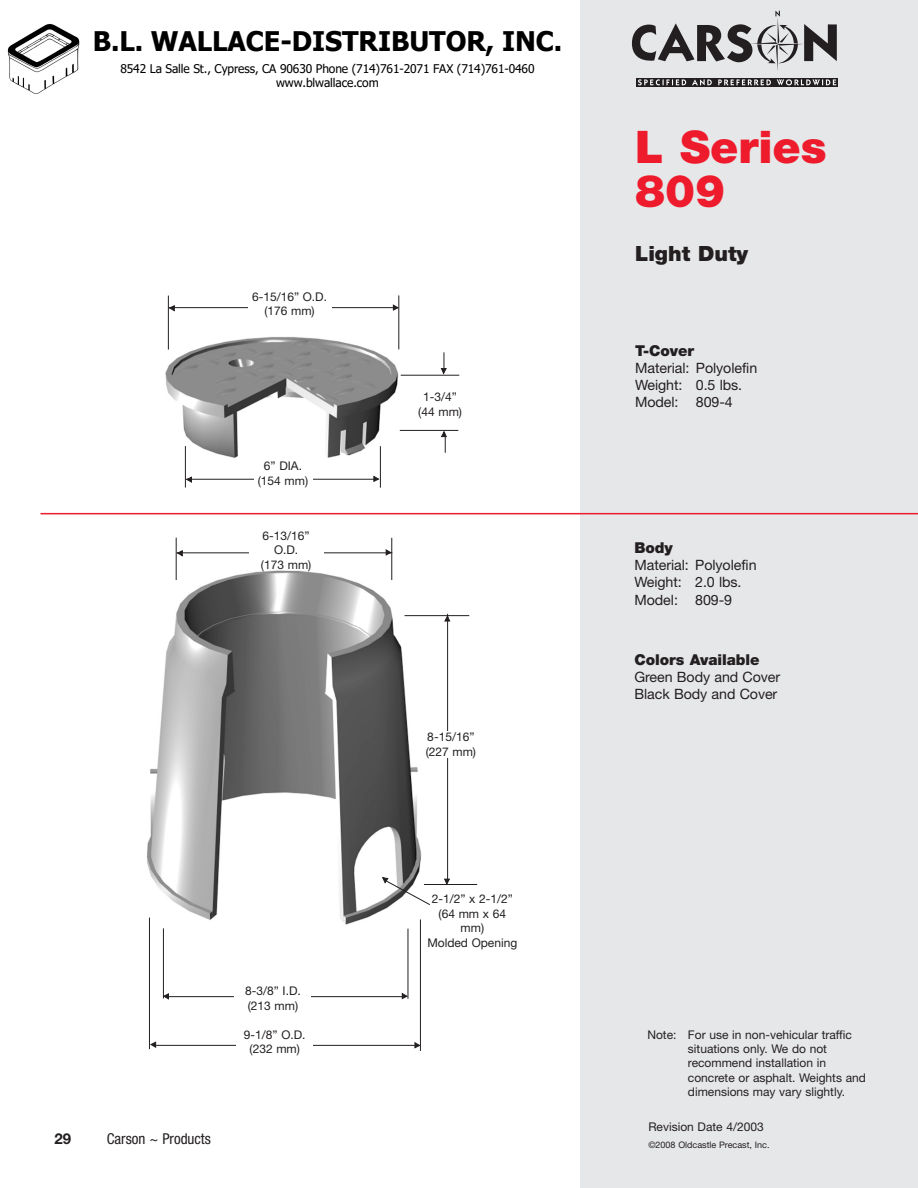
<style>
.page{position:relative;width:918px;height:1188px;background:#fff}
.page>*{position:absolute;margin:0;border:0;box-sizing:border-box;transform-origin:0 0}
.t1{font:900 45px/43.5px "Helvetica Neue";color:#ee1b2c}
.t2{font:700 27px "Tahoma";letter-spacing:-.005em;color:#000}
.t3{font:900 21px "Helvetica Neue";color:#231f20}
.t4{font:900 15px "Helvetica Neue";letter-spacing:-.005em;color:#231f20}
.t5{font:condensed 15px "Helvetica Neue";color:#231f20}
.t6{font:700 15px "Helvetica Neue";color:#231f20}
.t7{font:14.25px/17.1px "Helvetica Neue";letter-spacing:-.005em;color:#231f20}
.t8{font:12px/14.4px "Helvetica Neue";color:#231f20;text-align:center}
.t9{font:12px/14.4px "Tahoma";letter-spacing:-.01em;color:#000;text-align:center}
.t10{font:9px "Helvetica Neue";color:#231f20}
</style>
<div class="page">
<div style="left:580px;top:0;width:338px;height:1188px;background:#e6e7e9"></div>
<img style="left:122px;top:325px;width:331px;height:605px">
<svg style="left:441px;top:431px;width:6px;height:22px"></svg>
<hr style="left:185px;top:446px;width:1px;height:42px;background:#231f20">
<hr style="left:398px;top:295px;width:1px;height:54px;background:#231f20">
<svg style="left:373px;top:476px;width:6px;height:6px"></svg>
<hr style="left:186px;top:479px;width:190px;height:1px;background:#231f20">
<svg style="left:186px;top:477px;width:6px;height:6px"></svg>
<svg style="left:393px;top:305px;width:6px;height:6px"></svg>
<hr style="left:169px;top:307px;width:225px;height:1px;background:#231f20">
<svg style="left:169px;top:305px;width:6px;height:6px"></svg>
<svg style="left:441px;top:352px;width:6px;height:22px"></svg>
<hr style="left:401px;top:375px;width:58px;height:1px;background:#231f20">
<hr style="left:400px;top:430px;width:58px;height:1px;background:#231f20">
<hr style="left:168px;top:296px;width:1px;height:54px;background:#231f20">
<hr style="left:380px;top:446px;width:1px;height:42px;background:#231f20">
<div style="left:248px;top:291px;width:83px;height:26px;background:#fff"></div>
<div style="left:254px;top:461px;width:58px;height:25px;background:#fff"></div>
<svg style="left:402px;top:993px;width:6px;height:6px"></svg>
<svg style="left:163px;top:993px;width:6px;height:6px"></svg>
<hr style="left:405px;top:615px;width:64px;height:1px;background:#231f20">
<hr style="left:447px;top:614px;width:1px;height:268px;background:#231f20">
<svg style="left:444px;top:615px;width:6px;height:7px"></svg>
<svg style="left:382px;top:877px;width:49px;height:29px"></svg>
<hr style="left:149px;top:918px;width:1px;height:131px;background:#231f20">
<hr style="left:420px;top:919px;width:1px;height:132px;background:#231f20">
<hr style="left:163px;top:928px;width:1px;height:70px;background:#231f20">
<hr style="left:408px;top:929px;width:1px;height:70px;background:#231f20">
<hr style="left:167px;top:996px;width:236px;height:1px;background:#231f20">
<hr style="left:154px;top:1045px;width:261px;height:1px;background:#231f20">
<svg style="left:150px;top:1042px;width:6px;height:6px"></svg>
<svg style="left:414px;top:1042px;width:6px;height:6px"></svg>
<hr style="left:424px;top:884px;width:53px;height:1px;background:#231f20">
<svg style="left:444px;top:879px;width:6px;height:5px"></svg>
<hr style="left:176px;top:538px;width:1px;height:42px;background:#231f20">
<svg style="left:386px;top:549px;width:5px;height:6px"></svg>
<hr style="left:176px;top:552px;width:216px;height:1px;background:#231f20">
<svg style="left:177px;top:550px;width:6px;height:6px"></svg>
<hr style="left:391px;top:538px;width:1px;height:42px;background:#231f20">
<div style="left:249px;top:531px;width:74px;height:38px;background:#fff"></div>
<div style="left:235px;top:986px;width:76px;height:26px;background:#fff"></div>
<div style="left:413px;top:732px;width:76px;height:26px;background:#fff"></div>
<div style="left:237px;top:1029px;width:76px;height:26px;background:#fff"></div>
<hr style="left:40px;top:513px;width:878px;height:1px;background:#ee1b2c">
<div style="left:636px;top:78px;width:201px;height:8px;background:#231f20"></div>
<svg style="left:638px;top:79px;width:48px;height:6px"></svg>
<svg style="left:692px;top:79px;width:20px;height:6px"></svg>
<svg style="left:718px;top:79px;width:53px;height:6px"></svg>
<svg style="left:777px;top:79px;width:59px;height:6px"></svg>
<svg style="left:632px;top:11px;width:205px;height:60px"></svg>
<img style="left:7px;top:24px;width:72px;height:70px">
<h2 class="t2" style="left:93px;top:23px;width:471px">B.L. WALLACE-DISTRIBUTOR, INC.</h2>
<p class="t9" style="left:120px;top:62px;width:416px">8542 La Salle St., Cypress, CA 90630 Phone (714)761-2071 FAX (714)761-0460 www.blwallace.com</p>
<p class="t8" style="left:252px;top:289px;width:77px">6-15/16” O.D. (176 mm)</p>
<p class="t8" style="left:258px;top:459px;width:52px">6” DIA. (154 mm)</p>
<p class="t8" style="left:261px;top:528px;width:52px">6-13/16”<br>O.D.<br>(173 mm)</p>
<p class="t6" style="left:55px;top:1130px;width:18px">29</p>
<p class="t5" style="left:107px;top:1130px;width:106px">Carson ~ Products</p>
<p class="t8" style="left:245px;top:983px;width:57px;text-align:left">8-3/8” I.D. (213 mm)</p>
<p class="t8" style="left:244px;top:1027px;width:63px">9-1/8” O.D. (232 mm)</p>
<p class="t8" style="left:418px;top:390px;width:45px">1-3/4” (44 mm)</p>
<p class="t8" style="left:426px;top:730px;width:52px;text-align:left">8-15/16” (227 mm)</p>
<p class="t8" style="left:427px;top:892px;width:91px">2-1/2” x 2-1/2” (64 mm x 64 mm)<br>Molded Opening</p>
<h1 class="t1" style="left:635px;top:125px;width:193px">L Series<br>809</h1>
<h3 class="t3" style="left:635px;top:241px;width:115px">Light Duty</h3>
<p class="t4" style="left:635px;top:342px;width:61px">T-Cover</p>
<p class="t7" style="left:635px;top:359px;width:124px">Material: Polyolefin<br>Weight: 0.5 lbs.<br>Model: 809-4</p>
<p class="t4" style="left:634px;top:539px;width:40px">Body</p>
<p class="t7" style="left:634px;top:556px;width:124px;line-height:17.5px">Material: Polyolefin<br>Weight: 2.0 lbs.<br>Model: 809-9</p>
<p class="t4" style="left:634px;top:650px;width:127px">Colors Available</p>
<p class="t7" style="left:634px;top:668px;width:147px">Green Body and Cover<br>Black Body and Cover</p>
<p class="t8" style="left:688px;top:1027px;width:180px;text-align:left;text-indent:-40px">Note: For use in non-vehicular traffic situations only. We do not recommend installation in concrete or asphalt. Weights and dimensions may vary slightly.</p>
<p class="t8" style="left:648px;top:1119px;width:117px">Revision Date 4/2003</p>
<p class="t10" style="left:648px;top:1139px;width:123px">©2008 Oldcastle Precast, Inc.</p>
</div>
